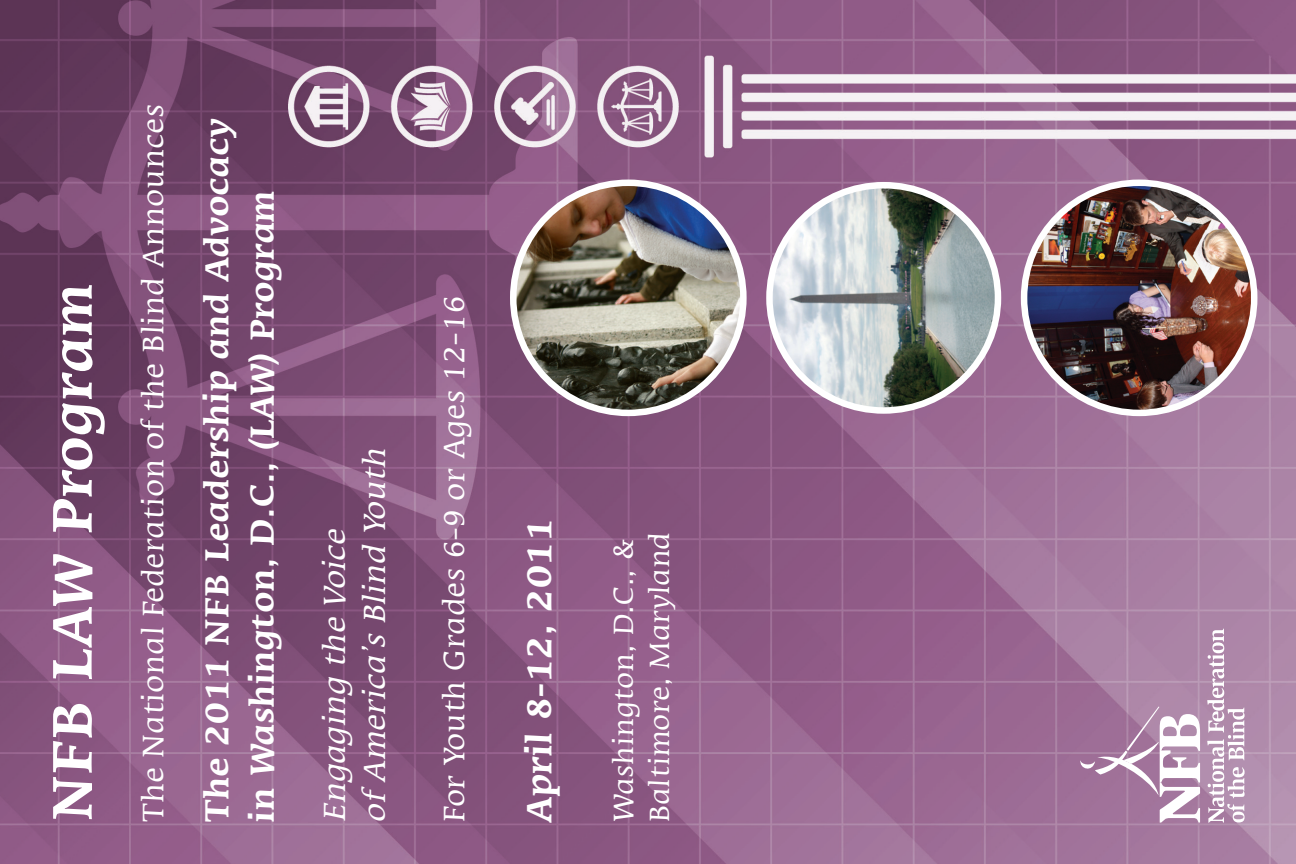
<style>
.page{position:relative;width:1296px;height:864px;background:#fff}
.page>*{position:absolute;margin:0;border:0;box-sizing:border-box;transform-origin:0 0}
.t1{font:700 60px "Mirarae BT";color:#fff}
.t2{font:700 38px "Mirarae BT";color:#fff}
.t3{font:700 36px/45.6px "Mirarae BT";color:#fff}
.t4{font:italic 33px/40px "Mirarae BT";color:#fff}
.t5{font:32px "Mirarae BT";color:#fff}
.t6{font:30px/36px "Mirarae BT";color:#fff}
</style>
<div class="page">
<img style="left:0;top:0;width:1296px;height:864px">
<svg style="left:1207px;top:629px;width:38px;height:194px"></svg>
<svg style="left:1080px;top:707px;width:120px;height:116px"></svg>
<img style="left:1024px;top:183px;width:228px;height:230px">
<div style="left:1021px;top:180px;width:236px;height:236px;border:6px solid #fff;border-radius:50%"></div>
<img style="left:769px;top:185px;width:229px;height:225px">
<div style="left:766px;top:182px;width:235px;height:232px;border:6px solid #fff;border-radius:50%"></div>
<img style="left:513px;top:186px;width:230px;height:225px">
<div style="left:510px;top:180px;width:237px;height:236px;border:6px solid #fff;border-radius:50%"></div>
<h1 class="t1" style="left:39px;top:823px;width:540px;rotate:-90deg">NFB LAW Program</h1>
<p class="t5" style="left:135px;top:823px;width:720px;rotate:-90deg">The National Federation of the Blind Announces</p>
<p class="t3" style="left:194px;top:823px;width:706px;rotate:-90deg">The 2011 NFB Leadership and Advocacy in Washington, D.C., (LAW) Program</p>
<p class="t4" style="left:314px;top:823px;width:382px;rotate:-90deg">Engaging the Voice<br>of America’s Blind Youth</p>
<p class="t5" style="left:436px;top:823px;width:528px;rotate:-90deg">For Youth Grades 6-9 or Ages 12-16</p>
<p class="t2" style="left:518px;top:823px;width:306px;rotate:-90deg">April 8-12, 2011</p>
<p class="t6" style="left:605px;top:823px;width:292px;rotate:-90deg">Washington, D.C., &amp;<br>Baltimore, Maryland</p>
</div>
